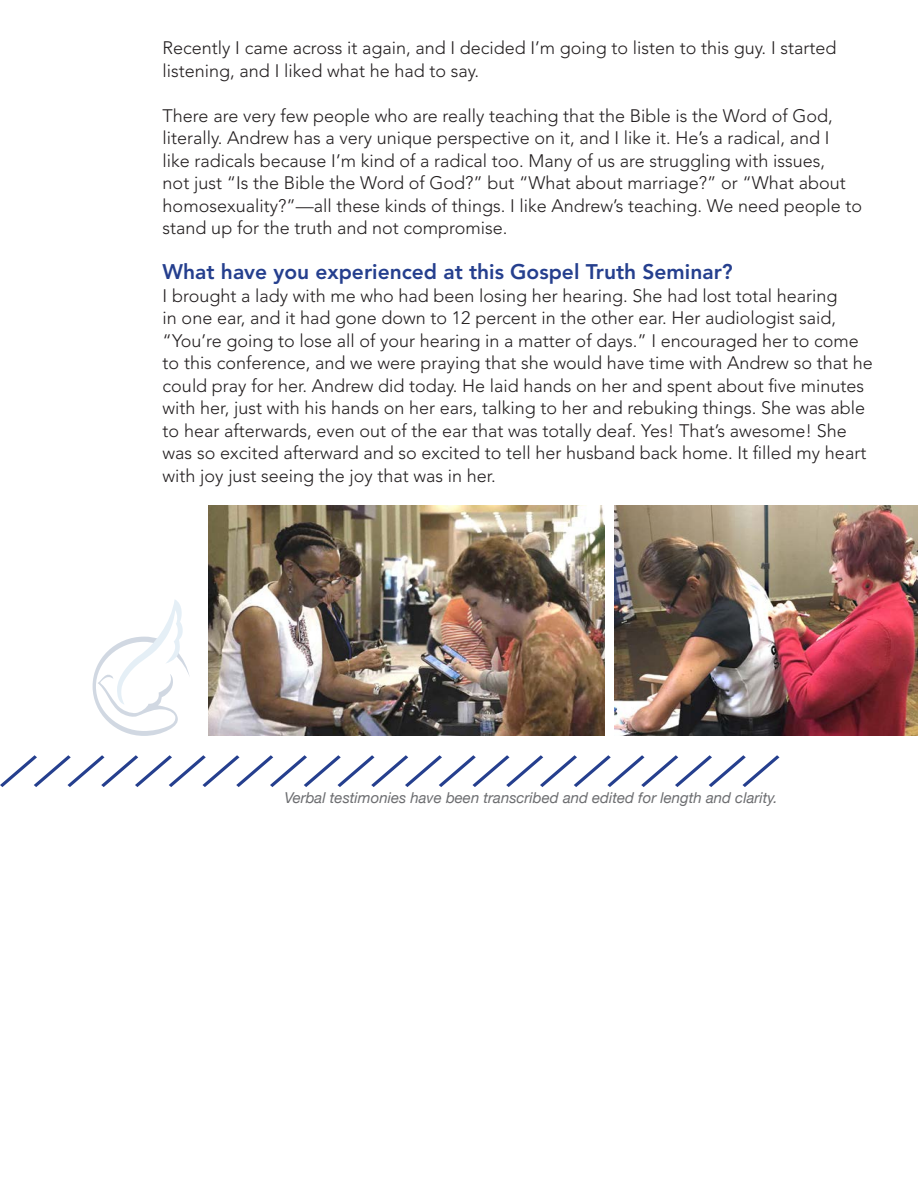
<style>
.page{position:relative;width:918px;height:1188px;background:#fff}
.page>*{position:absolute;margin:0;border:0;box-sizing:border-box;transform-origin:0 0}
.t1{font:800 21px "Avenir LT Std";color:#253f8e}
.t2{font:300 18px/22.5px "Avenir LT Std";color:#231f20}
.t3{font:italic 15px "Helvetica Neue";color:#6c6d70}
</style>
<div class="page">
<svg style="left:0;top:755px;width:780px;height:32px"></svg>
<svg style="left:93px;top:600px;width:97px;height:136px"></svg>
<img style="left:208px;top:506px;width:396px;height:230px">
<img style="left:614px;top:505px;width:304px;height:231px">
<p class="t2" style="left:163px;top:37px;width:675px">Recently I came across it again, and I decided I’m going to listen to this guy. I started listening, and I liked what he had to say.</p>
<p class="t2" style="left:163px;top:104px;width:701px">There are very few people who are really teaching that the Bible is the Word of God, literally. Andrew has a very unique perspective on it, and I like it. He’s a radical, and I<br>like radicals because I’m kind of a radical too. Many of us are struggling with issues,<br>not just “Is the Bible the Word of God?” but “What about marriage?” or “What about homosexuality?”—all these kinds of things. I like Andrew’s teaching. We need people to stand up for the truth and not compromise.</p>
<p class="t1" style="left:163px;top:259px;width:572px">What have you experienced at this Gospel Truth Seminar?</p>
<p class="t2" style="left:163px;top:284px;width:712px">I brought a lady with me who had been losing her hearing. She had lost total hearing<br>in one ear, and it had gone down to 12 percent in the other ear. Her audiologist said, “You’re going to lose all of your hearing in a matter of days.” I encouraged her to come to this conference, and we were praying that she would have time with Andrew so that he could pray for her. Andrew did today. He laid hands on her and spent about five minutes with her, just with his hands on her ears, talking to her and rebuking things. She was able to hear afterwards, even out of the ear that was totally deaf. Yes! That’s awesome! She was so excited afterward and so excited to tell her husband back home. It filled my heart with joy just seeing the joy that was in her.</p>
<p class="t3" style="left:284px;top:787px;width:495px">Verbal testimonies have been transcribed and edited for length and clarity.</p>
</div>
